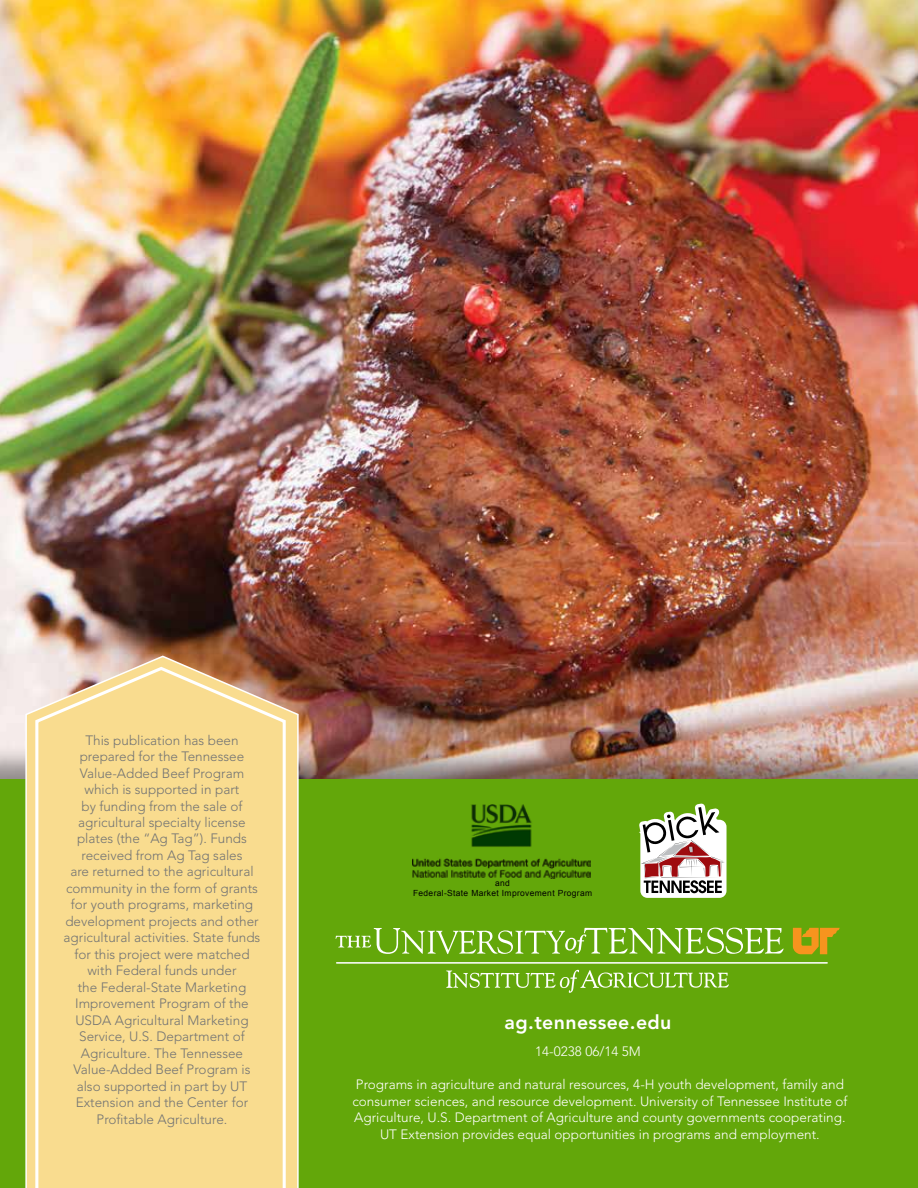
<style>
.page{position:relative;width:918px;height:1188px;background:#fff}
.page>*{position:absolute;margin:0;border:0;box-sizing:border-box;transform-origin:0 0}
.t1{font:800 19.5px "Avenir LT Std";letter-spacing:.02em;color:#fff}
.t2{font:300 13.5px/16.5px "Avenir LT Std";color:#737474;text-align:center}
.t3{font:300 13.5px/16.5px "Avenir LT Std";color:#fff;text-align:center}
.t4{font:8.4px "Arial";letter-spacing:.04em;color:#000}
</style>
<div class="page">
<img style="left:0;top:0;width:918px;height:744px">
<div style="left:0;top:744px;width:918px;height:444px;background:#000;opacity:.4"></div>
<div style="left:0;top:780px;width:918px;height:408px;background:#63a70a"></div>
<svg style="left:25px;top:655px;width:274px;height:533px;background:#e4c993"></svg>
<svg style="left:34px;top:665px;width:254px;height:523px;background:#f7da92"></svg>
<svg style="left:793px;top:928px;width:47px;height:26px"></svg>
<svg style="left:446px;top:970px;width:283px;height:23px"></svg>
<svg style="left:335px;top:928px;width:448px;height:26px"></svg>
<hr style="left:336px;top:962px;width:492px;height:1px;background:#fdfdfd">
<svg style="left:639px;top:803px;width:88px;height:95px;background:#b6b09a"></svg>
<img style="left:413px;top:805px;width:178px;height:73px">
<p class="t2" style="left:64px;top:732px;width:198px">This publication has been prepared for the Tennessee<br>Value-Added Beef Program which is supported in part<br>by funding from the sale of agricultural specialty license plates (the “Ag Tag”). Funds received from Ag Tag sales<br>are returned to the agricultural community in the form of grants for youth programs, marketing development projects and other agricultural activities. State funds for this project were matched with Federal funds under<br>the Federal-State Marketing<br>Improvement Program of the<br>USDA Agricultural Marketing<br>Service, U.S. Department of<br>Agriculture. The Tennessee<br>Value-Added Beef Program is also supported in part by UT<br>Extension and the Center for<br>Profitable Agriculture.</p>
<p class="t4" style="left:495px;top:877px;width:16px">and</p>
<p class="t4" style="left:413px;top:887px;width:181px">Federal-State Market Improvement Program</p>
<h1 class="t1" style="left:505px;top:1011px;width:168px">ag.tennessee.edu</h1>
<p class="t3" style="left:535px;top:1043px;width:107px">14-0238 06/14 5M</p>
<p class="t3" style="left:352px;top:1076px;width:497px">Programs in agriculture and natural resources, 4-H youth development, family and consumer sciences, and resource development. University of Tennessee Institute of Agriculture, U.S. Department of Agriculture and county governments cooperating.<br>UT Extension provides equal opportunities in programs and employment.</p>
</div>
